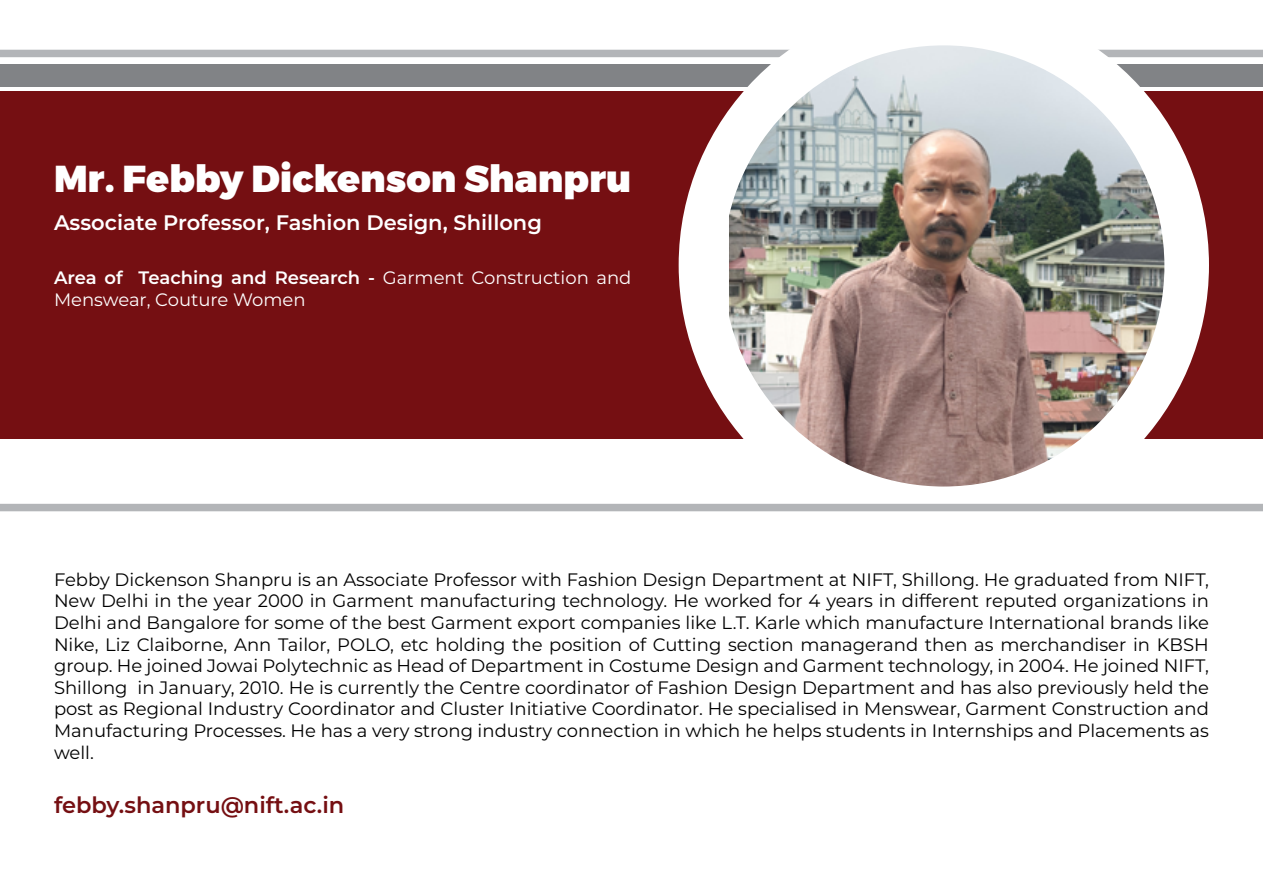
<style>
.page{position:relative;width:1263px;height:893px;background:#fff}
.page>*{position:absolute;margin:0;border:0;box-sizing:border-box;transform-origin:0 0}
.t1{font:900 37.5px "Montserrat";color:#fff}
.t2{font:600 22.5px "Montserrat";color:#750f12}
.t3{font:600 21px "Montserrat";color:#fff}
.t4{font:18px/21.6px "Montserrat";color:#000;text-align:justify}
.t5{font:18px/21.6px "Montserrat";color:#fff}
.s1{font-weight:600}
</style>
<div class="page">
<div style="left:0;top:50px;width:1263px;height:7px;background:#b3b5b8"></div>
<div style="left:0;top:91px;width:1263px;height:348px;background:#750f12"></div>
<div style="left:0;top:64px;width:1263px;height:22px;background:#818386"></div>
<div style="left:679px;top:0;width:530px;height:530px;background:#fff;border-radius:50%"></div>
<img style="left:729px;top:45px;width:435px;height:441px">
<div style="left:0;top:504px;width:1263px;height:7px;background:#b3b5b8"></div>
<h1 class="t1" style="left:54px;top:156px;width:579px">Mr. Febby Dickenson Shanpru</h1>
<p class="t3" style="left:54px;top:207px;width:489px">Associate Professor, Fashion Design, Shillong</p>
<p class="t5" style="left:54px;top:266px;width:579px"><span class="s1">Area of Teaching and Research -</span> Garment Construction and<br>Menswear, Couture Women</p>
<p class="t4" style="left:54px;top:568px;width:1156px">Febby Dickenson Shanpru is an Associate Professor with Fashion Design Department at NIFT, Shillong. He graduated from NIFT, New Delhi in the year 2000 in Garment manufacturing technology. He worked for 4 years in different reputed organizations in Delhi and Bangalore for some of the best Garment export companies like L.T. Karle which manufacture International brands like Nike, Liz Claiborne, Ann Tailor, POLO, etc holding the position of Cutting section managerand then as merchandiser in KBSH group. He joined Jowai Polytechnic as Head of Department in Costume Design and Garment technology, in 2004. He joined NIFT, Shillong in January, 2010. He is currently the Centre coordinator of Fashion Design Department and has also previously held the post as Regional Industry Coordinator and Cluster Initiative Coordinator. He specialised in Menswear, Garment Construction and Manufacturing Processes. He has a very strong industry connection in which he helps students in Internships and Placements as well.</p>
<p class="t2" style="left:54px;top:789px;width:292px">febby.shanpru@nift.ac.in</p>
</div>
